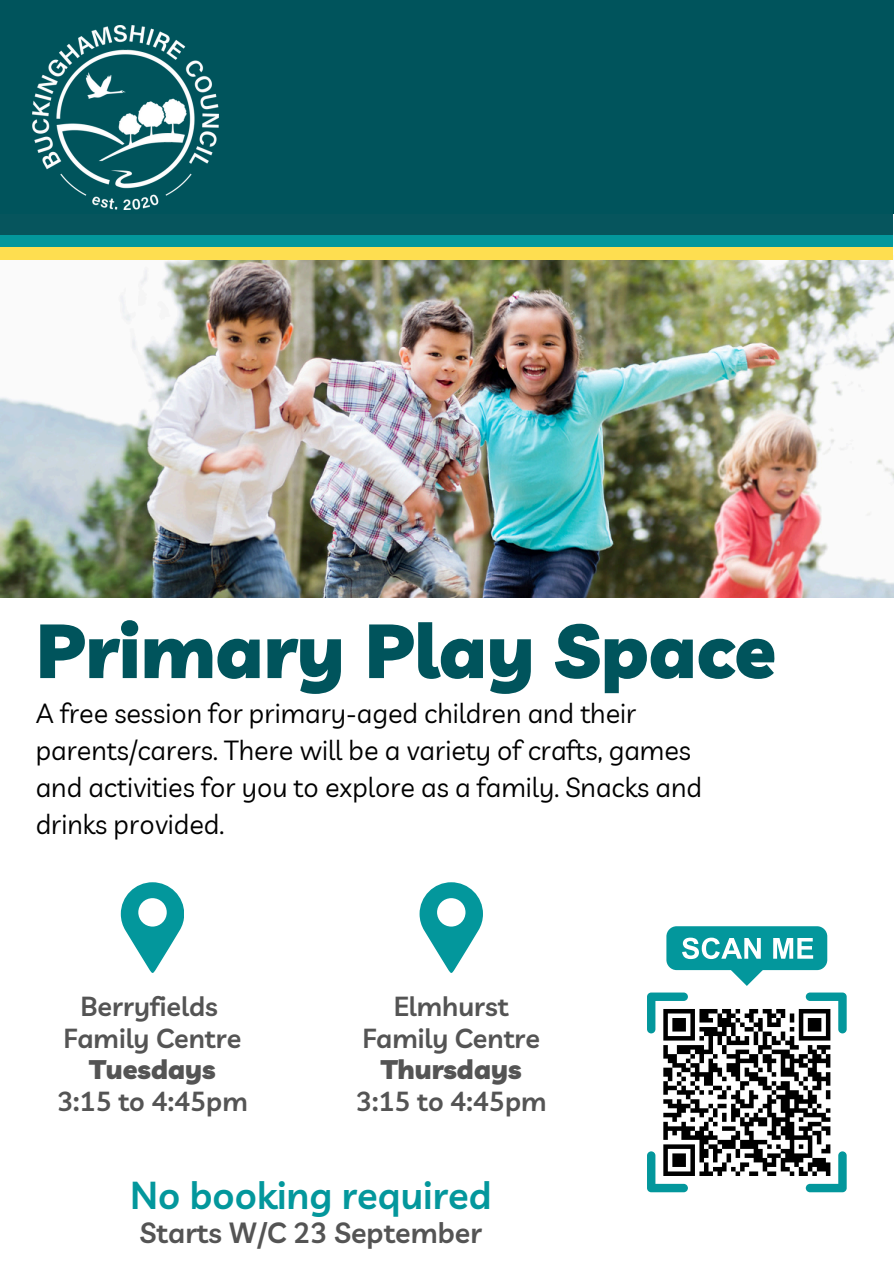
<style>
.page{position:relative;width:894px;height:1264px;background:#fff}
.page>*{position:absolute;margin:0;border:0;box-sizing:border-box;transform-origin:0 0}
.t1{font:900 75.45px "Livvic";color:#00545c}
.t2{font:600 37.95px "Livvic";color:#03979c}
.t3{font:600 28.5px "Livvic";color:#545454}
.t4{font:27px/37.2px "Livvic";color:#000}
.t5{font:600 26.85px/31.5px "Livvic";color:#545454;text-align:center}
.s1{font-weight:900}
</style>
<div class="page">
<img style="left:0;top:256px;width:893px;height:341px">
<div style="left:666px;top:926px;width:161px;height:44px;background:#03979c;border-radius:10px"></div>
<svg style="left:682px;top:937px;width:78px;height:22px"></svg>
<svg style="left:773px;top:938px;width:39px;height:20px"></svg>
<svg style="left:729px;top:970px;width:34px;height:15px"></svg>
<div style="left:0;top:0;width:892px;height:260px;background:#fede50"></div>
<div style="left:0;top:0;width:892px;height:247px;background:#03979c"></div>
<div style="left:0;top:0;width:892px;height:234px;background:#06555d"></div>
<div style="left:0;top:0;width:893px;height:214px;background:#00545c"></div>
<img style="left:32px;top:26px;width:186px;height:183px">
<svg style="left:121px;top:882px;width:63px;height:91px"></svg>
<svg style="left:419px;top:882px;width:63px;height:91px"></svg>
<svg style="left:647px;top:992px;width:199px;height:200px"></svg>
<h1 class="t1" style="left:36px;top:602px;width:741px">Primary Play Space</h1>
<p class="t4" style="left:36px;top:694px;width:667px">A free session for primary-aged children and their parents/carers. There will be a variety of crafts, games and activities for you to explore as a family. Snacks and drinks provided.</p>
<p class="t5" style="left:57px;top:990px;width:192px">Berryfields<br>Family Centre<br><span class="s1">Tuesdays<br></span>3:15 to 4:45pm</p>
<p class="t5" style="left:356px;top:990px;width:192px">Elmhurst<br>Family Centre<br><span class="s1">Thursdays<br></span>3:15 to 4:45pm</p>
<h3 class="t2" style="left:130px;top:1171px;width:363px">No booking required</h3>
<p class="t3" style="left:140px;top:1214px;width:343px">Starts W/C 23 September</p>
</div>
